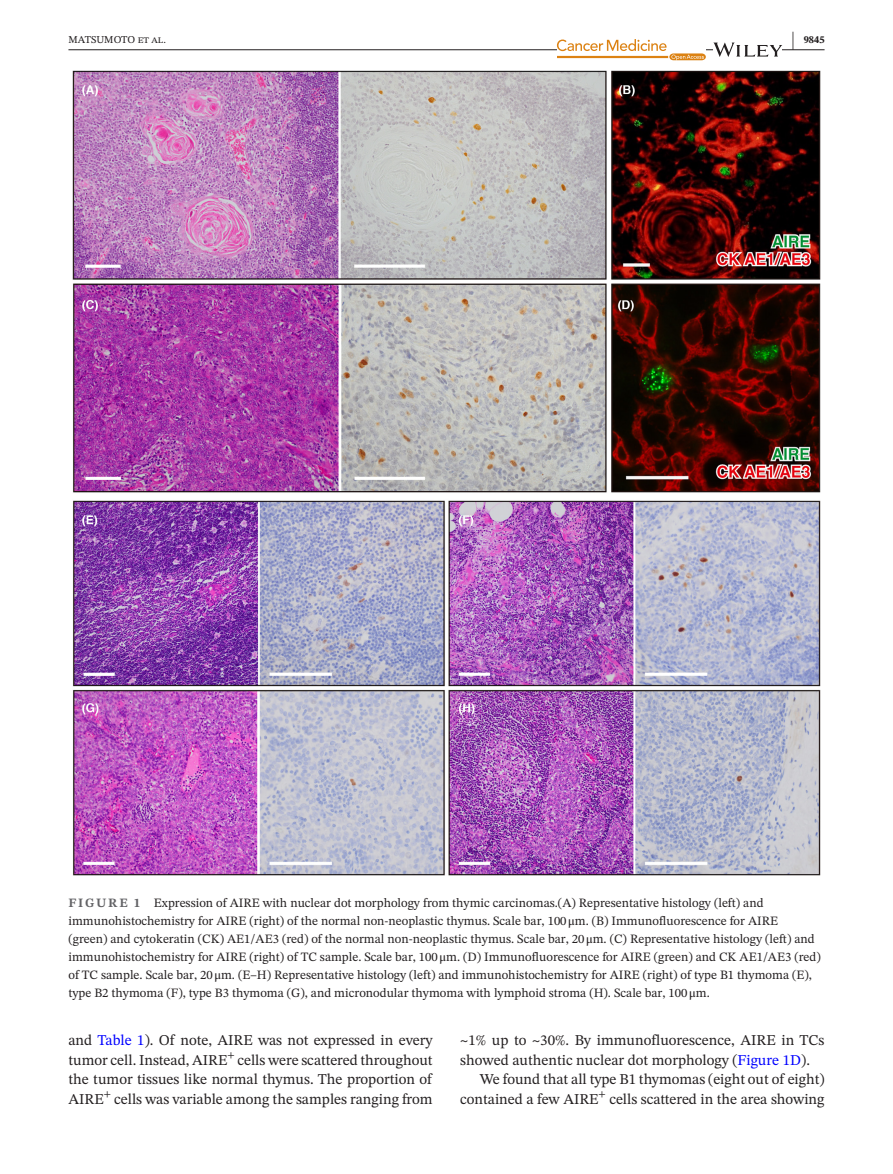
<style>
.page{position:relative;width:893px;height:1174px;background:#fff}
.page>*{position:absolute;margin:0;border:0;box-sizing:border-box;transform-origin:0 0}
.t1{font:700 21px "STIX Two Text";color:#231f20;scale:.42 1}
.t2{font:15px/19.5px "STIX Two Text";color:#231f20}
.t3{font:12.75px/18px "STIX Two Text";color:#231f20}
.t4{font:10.5px "STIX Two Text";color:#231f20}
.t5{font:700 10.5px "STIX Two Text";color:#231f20}
.t6{font:10.5px "STIX";color:#231f20}
.s1{font-weight:700;color:#636366}
.s2{font-family:"STIX"}
.s3{color:#00f}
</style>
<div class="page">
<hr style="left:68px;top:49px;width:756px;height:1px;background:#231f20">
<svg style="left:557px;top:39px;width:149px;height:21px"></svg>
<svg style="left:713px;top:43px;width:69px;height:14px"></svg>
<img style="left:73px;top:70px;width:747px;height:805px">
<h1 class="t1" style="left:792px;top:24px;width:8px">|</h1>
<p class="t4" style="left:68px;top:32px;width:99px">MATSUMOTO et al.</p>
<p class="t5" style="left:804px;top:32px;width:22px">9845</p>
<p class="t3" style="left:68px;top:894px;width:754px"><span class="s1">FIGURE 1</span> Expression of AIRE with nuclear dot morphology from thymic carcinomas.(A) Representative histology (left) and immunohistochemistry for AIRE (right) of the normal non-neoplastic thymus. Scale bar, 100<span class="s2">μ</span>m. (B) Immunofluorescence for AIRE<br>(green) and cytokeratin (CK) AE1/AE3 (red) of the normal non-neoplastic thymus. Scale bar, 20<span class="s2">μ</span>m. (C) Representative histology (left) and immunohistochemistry for AIRE (right) of TC sample. Scale bar, 100<span class="s2">μ</span>m. (D) Immunofluorescence for AIRE (green) and CK AE1/AE3 (red) of TC sample. Scale bar, 20<span class="s2">μ</span>m. (E–H) Representative histology (left) and immunohistochemistry for AIRE (right) of type B1 thymoma (E), type B2 thymoma (F), type B3 thymoma (G), and micronodular thymoma with lymphoid stroma (H). Scale bar, 100<span class="s2">μ</span>m.</p>
<p class="t2" style="left:68px;top:1030px;width:366px">and <span class="s3">Table 1</span>). Of note, AIRE was not expressed in every tumor cell. Instead, AIRE</p>
<p class="t6" style="left:228px;top:1047px;width:9px">+</p>
<p class="t2" style="left:68px;top:1050px;width:366px;text-align:justify;text-indent:169px">cells were scattered throughout the tumor tissues like normal thymus. The proportion of AIRE</p>
<p class="t6" style="left:104px;top:1086px;width:9px">+</p>
<p class="t2" style="left:114px;top:1089px;width:320px">cells was variable among the samples ranging from</p>
<p class="t2" style="left:460px;top:1030px;width:366px"><span class="s2">~</span>1% up to <span class="s2">~</span>30%. By immunofluorescence, AIRE in TCs</p>
<p class="t2" style="left:460px;top:1050px;width:351px">showed authentic nuclear dot morphology (<span class="s3">Figure 1D</span>).</p>
<p class="t2" style="left:480px;top:1069px;width:346px">We found that all type B1 thymomas (eight out of eight)</p>
<p class="t2" style="left:460px;top:1089px;width:366px">contained a few AIRE<sup>+</sup> cells scattered in the area showing</p>
</div>
